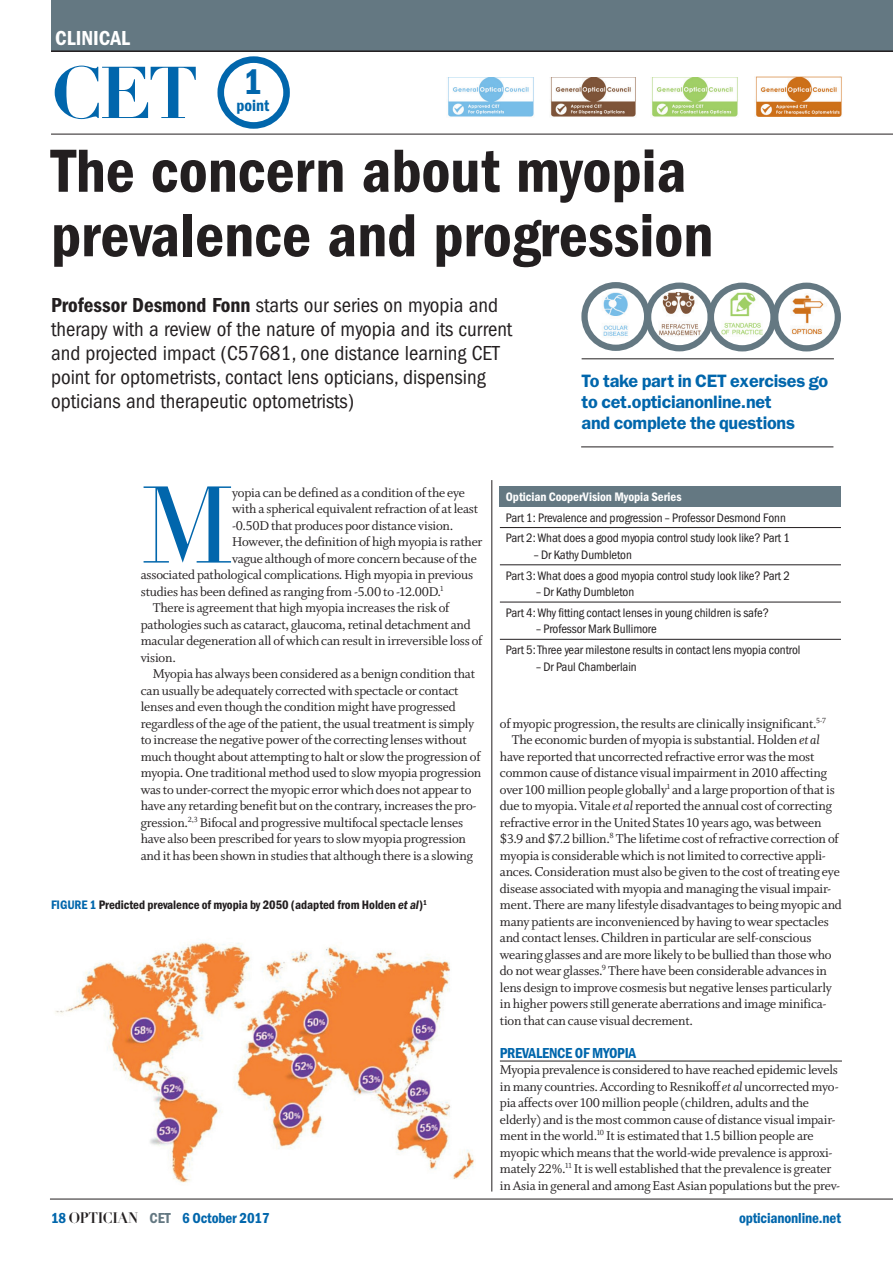
<style>
.page{position:relative;width:893px;height:1263px;background:#fff}
.page>*{position:absolute;margin:0;border:0;box-sizing:border-box;transform-origin:0 0}
.Text_-_Drop_cap{font:106.95px "Didot LT Std";color:#0166ac}
.t1{font:700 72px "Didot LT Std";color:#0166ac}
.Headline_2{font:63px/64.5px "ITC Franklin Gothic Std Dm Cd";color:#231f20}
.t2{font:36.75px "ITC Franklin Gothic Std Dm Cd";color:#0166ac}
.Standfirst{font:condensed 21px/24px "ITC Franklin Gothic Std";color:#231f20}
.t3{font:21px "ITC Franklin Gothic Std Dm Cd";color:#fff}
.Sans_Demi_Blue_12pt{font:600 18px/21px "ITC Franklin Gothic Std";letter-spacing:-.015em;color:#0166ac}
.t4{font:16.65px "ITC Franklin Gothic Std Dm Cd";color:#0166ac}
.Crosshead_caps_with{font:15px "ITC Franklin Gothic Std Dm Cd";letter-spacing:-.01em;color:#0166ac}
.Text_-_Indented{font:14.25px/16.5px "Whitman Roman LF";letter-spacing:-.015em;color:#231f20}
.Text_-_No_indent{font:14.25px/16.5px "Whitman Roman LF";letter-spacing:-.015em;color:#231f20}
.Text_-_Drop_cap-2{font:14.25px "Whitman Roman LF";letter-spacing:-.015em;color:#231f20}
.t5{font:condensed 12.75px "ITC Franklin Gothic Std";letter-spacing:-.005em;color:#231f20}
.t6{font:12.75px "ITC Franklin Gothic Std Dm Cd";letter-spacing:-.005em;color:#231f20}
.t7{font:12.75px "ITC Franklin Gothic Std Dm Cd";letter-spacing:-.005em;color:#fff}
.s1{font-family:"ITC Franklin Gothic Std Dm Cd";font-stretch:normal}
.s2{color:#0166ac}
.s3{font-family:"ITC Franklin Gothic Std Dm Cd It"}
.s4{font-family:"Didot LT Std";font-weight:700;color:#231f20}
.s5{color:#647882}
.s6{font-family:"Whitman Italic LF"}
</style>
<div class="page">
<div style="left:217px;top:56px;width:73px;height:73px;border:7px solid #0166ac;border-radius:50%"></div>
<hr style="left:50px;top:1199px;width:843px;height:1px;background:#231f20">
<div style="left:51px;top:0;width:842px;height:51px;background:#647882"></div>
<hr style="left:51px;top:50px;width:842px;height:2px;background:#231f20">
<hr style="left:51px;top:134px;width:842px;height:1px;background:#231f20">
<img style="left:651px;top:78px;width:87px;height:39px">
<img style="left:550px;top:78px;width:86px;height:39px">
<img style="left:448px;top:78px;width:86px;height:39px">
<img style="left:755px;top:77px;width:87px;height:39px">
<hr style="left:492px;top:480px;width:1px;height:711px;background:#231f20">
<hr style="left:581px;top:447px;width:252px;height:1px;background:#231f20">
<hr style="left:582px;top:359px;width:252px;height:1px;background:#231f20">
<svg style="left:581px;top:282px;width:260px;height:69px"></svg>
<hr style="left:500px;top:1061px;width:342px;height:1px;background:#231f20">
<img style="left:55px;top:942px;width:419px;height:241px">
<div style="left:500px;top:486px;width:341px;height:21px;background:#647882"></div>
<hr style="left:500px;top:527px;width:341px;height:1px;background:#231f20">
<hr style="left:500px;top:564px;width:341px;height:1px;background:#231f20">
<hr style="left:500px;top:602px;width:341px;height:1px;background:#231f20">
<hr style="left:500px;top:639px;width:341px;height:1px;background:#231f20">
<p class="t3" style="left:55px;top:26px;width:76px">CLINICAL</p>
<h2 class="t1" style="left:51px;top:48px;width:149px">CET</h2>
<h3 class="t2" style="left:243px;top:61px;width:20px">1</h3>
<p class="t4" style="left:237px;top:96px;width:34px">point</p>
<p class="Headline_2" style="left:51px;top:139px;width:664px">The concern about myopia prevalence and progression</p>
<p class="Standfirst" style="left:51px;top:293px;width:463px"><span class="s1">Professor Desmond Fonn</span> starts our series on myopia and therapy with a review of the nature of myopia and its current and projected impact (C57681, one distance learning CET point for optometrists, contact lens opticians, dispensing opticians and therapeutic optometrists)</p>
<p class="Sans_Demi_Blue_12pt" style="left:582px;top:370px;width:248px">To take part in CET exercises go to cet.opticianonline.net<br>and complete the questions</p>
<p class="Text_-_Drop_cap" style="left:141px;top:462px;width:95px">M</p>
<p class="Text_-_Drop_cap-2" style="left:232px;top:484px;width:234px">yopia can be defined as a condition of the eye</p>
<p class="Text_-_Drop_cap-2" style="left:232px;top:501px;width:247px">with a spherical equivalent refraction of at least</p>
<p class="Text_-_Drop_cap-2" style="left:232px;top:517px;width:223px">-0.50D that produces poor distance vision.</p>
<p class="Text_-_Drop_cap-2" style="left:232px;top:534px;width:252px">However, the definition of high myopia is rather</p>
<p class="Text_-_Drop_cap-2" style="left:232px;top:550px;width:246px">vague although of more concern because of the</p>
<p class="Text_-_Drop_cap-2" style="left:141px;top:567px;width:334px">associated pathological complications. High myopia in previous</p>
<p class="Text_-_Drop_cap-2" style="left:141px;top:583px;width:304px">studies has been defined as ranging from -5.00 to -12.00D.<sup>1</sup></p>
<p class="Text_-_Indented" style="left:141px;top:600px;width:343px;text-indent:12px">There is agreement that high myopia increases the risk of pathologies such as cataract, glaucoma, retinal detachment and macular degeneration all of which can result in irreversible loss of vision.</p>
<p class="Text_-_Indented" style="left:141px;top:666px;width:342px;text-indent:12px">Myopia has always been considered as a benign condition that can usually be adequately corrected with spectacle or contact lenses and even though the condition might have progressed regardless of the age of the patient, the usual treatment is simply to increase the negative power of the correcting lenses without much thought about attempting to halt or slow the progression of myopia. One traditional method used to slow myopia progression was to under-correct the myopic error which does not appear to have any retarding benefit but on the contrary, increases the pro&shy;gression.<sup>2,3</sup> Bifocal and progressive multifocal spectacle lenses have also been prescribed for years to slow myopia progression and it has been shown in studies that although there is a slowing</p>
<p class="t6" style="left:51px;top:898px;width:377px"><span class="s2">FIGURE 1</span> Predicted prevalence of myopia by 2050 (adapted from Holden <span class="s3">et al</span>)<sup>1</sup></p>
<p class="Crosshead_caps_with" style="left:51px;top:1209px;width:220px">18 <span class="s4">OPTICIAN</span> <span class="s5">CET</span> 6 October 2017</p>
<p class="t7" style="left:506px;top:489px;width:177px">Optician CooperVision Myopia Series</p>
<p class="t5" style="left:506px;top:510px;width:282px">Part 1: Prevalence and progression – Professor Desmond Fonn</p>
<p class="t5" style="left:506px;top:531px;width:286px">Part 2: What does a good myopia control study look like? Part 1</p>
<p class="t5" style="left:534px;top:547px;width:100px">– Dr Kathy Dumbleton</p>
<p class="t5" style="left:506px;top:568px;width:286px">Part 3: What does a good myopia control study look like? Part 2</p>
<p class="t5" style="left:536px;top:585px;width:100px">– Dr Kathy Dumbleton</p>
<p class="t5" style="left:506px;top:605px;width:265px">Part 4: Why fitting contact lenses in young children is safe?</p>
<p class="t5" style="left:536px;top:622px;width:122px">– Professor Mark Bullimore</p>
<p class="t5" style="left:506px;top:643px;width:296px">Part 5: Three year milestone results in contact lens myopia control</p>
<p class="t5" style="left:536px;top:659px;width:102px">– Dr Paul Chamberlain</p>
<p class="Text_-_Indented" style="left:500px;top:715px;width:327px">of myopic progression, the results are clinically insignificant.<sup>5-7</sup></p>
<p class="Text_-_Indented" style="left:500px;top:732px;width:344px;text-indent:12px">The economic burden of myopia is substantial. Holden <span class="s6">et al </span>have reported that uncorrected refractive error was the most common cause of distance visual impairment in 2010 affecting over 100 million people globally<sup>1</sup> and a large proportion of that is due to myopia. Vitale <span class="s6">et al</span> reported the annual cost of correcting refractive error in the United States 10 years ago, was between $3.9 and $7.2 billion.<sup>8</sup> The lifetime cost of refractive correction of myopia is considerable which is not limited to corrective appli&shy;ances. Consideration must also be given to the cost of treating eye disease associated with myopia and managing the visual impair&shy;ment. There are many lifestyle disadvantages to being myopic and many patients are inconvenienced by having to wear spectacles and contact lenses. Children in particular are self-conscious wearing glasses and are more likely to be bullied than those who do not wear glasses.<sup>9</sup> There have been considerable advances in lens design to improve cosmesis but negative lenses particularly in higher powers still generate aberrations and image minifica&shy;tion that can cause visual decrement.</p>
<p class="Crosshead_caps_with" style="left:500px;top:1044px;width:138px">PREVALENCE OF MYOPIA</p>
<p class="Text_-_No_indent" style="left:500px;top:1062px;width:342px">Myopia prevalence is considered to have reached epidemic levels in many countries. According to Resnikoff <span class="s6">et al</span> uncorrected myo&shy;pia affects over 100 million people (children, adults and the elderly) and is the most common cause of distance visual impair&shy;ment in the world.<sup>10</sup> It is estimated that 1.5 billion people are myopic which means that the world-wide prevalence is approxi&shy;mately 22%.<sup>11</sup> It is well established that the prevalence is greater in Asia in general and among East Asian populations but the prev-</p>
<p class="Crosshead_caps_with" style="left:739px;top:1209px;width:103px">opticianonline.net</p>
</div>
